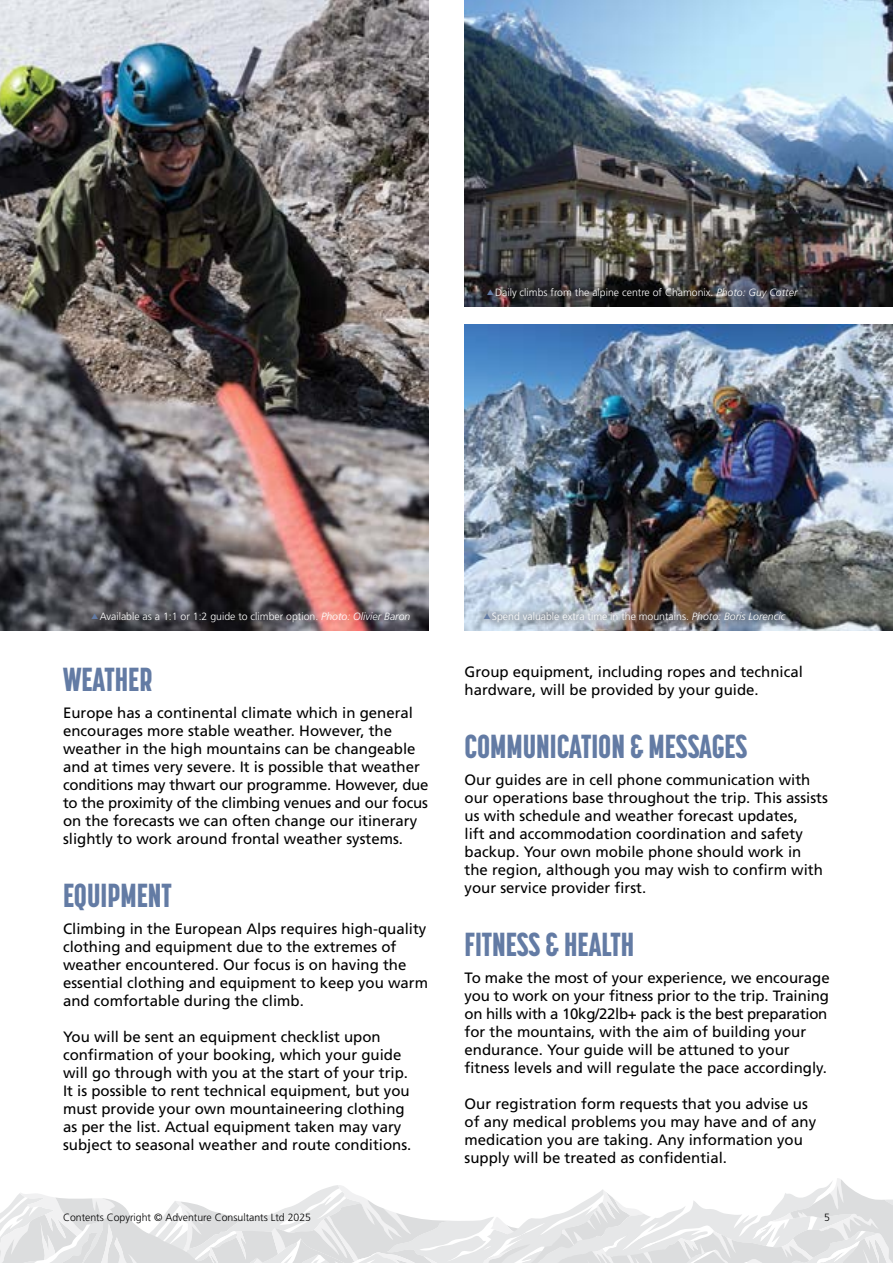
<style>
.page{position:relative;width:893px;height:1263px;background:#fff}
.page>*{position:absolute;margin:0;border:0;box-sizing:border-box;transform-origin:0 0}
.t1{font:800 33px "Korolev Compressed";color:#637ba4}
.t2{font:15px/18px "Frutiger LT Std";color:#000}
.t3{font:300 10.5px "Frutiger LT Std";color:#fff}
.t4{font:300 10.5px "Frutiger LT Std";color:#000}
.s1{font-style:italic}
</style>
<div class="page">
<svg style="left:0;top:1178px;width:893px;height:85px"></svg>
<img style="left:464px;top:0;width:429px;height:306px">
<img style="left:0;top:0;width:428px;height:630px">
<img style="left:464px;top:324px;width:429px;height:306px">
<div style="left:474px;top:602px;width:320px;height:29px;background:#fff;opacity:.75"></div>
<svg style="left:92px;top:613px;width:6px;height:6px"></svg>
<svg style="left:484px;top:613px;width:6px;height:6px"></svg>
<svg style="left:487px;top:289px;width:7px;height:6px"></svg>
<p class="t3" style="left:495px;top:287px;width:304px">Daily climbs from the alpine centre of Chamonix. <span class="s1">Photo: Guy Cotter</span></p>
<p class="t3" style="left:100px;top:611px;width:312px">Available as a 1:1 or 1:2 guide to climber option. <span class="s1">Photo: Olivier Baron</span></p>
<p class="t3" style="left:492px;top:611px;width:295px">Spend valuable extra time in the mountains. <span class="s1">Photo: Boris Lorencic</span></p>
<h1 class="t1" style="left:63px;top:660px;width:91px">WEATHER</h1>
<p class="t2" style="left:63px;top:704px;width:367px">Europe has a continental climate which in general encourages more stable weather. However, the weather in the high mountains can be changeable and at times very severe. It is possible that weather conditions may thwart our programme. However, due to the proximity of the climbing venues and our focus on the forecasts we can often change our itinerary slightly to work around frontal weather systems.</p>
<h1 class="t1" style="left:63px;top:876px;width:110px">EQUIPMENT</h1>
<p class="t2" style="left:63px;top:920px;width:367px">Climbing in the European Alps requires high-quality clothing and equipment due to the extremes of weather encountered. Our focus is on having the essential clothing and equipment to keep you warm and comfortable during the climb.</p>
<p class="t2" style="left:63px;top:1028px;width:350px">You will be sent an equipment checklist upon confirmation of your booking, which your guide will go through with you at the start of your trip.<br>It is possible to rent technical equipment, but you must provide your own mountaineering clothing as per the list. Actual equipment taken may vary subject to seasonal weather and route conditions.</p>
<p class="t2" style="left:464px;top:663px;width:340px">Group equipment, including ropes and technical hardware, will be provided by your guide.</p>
<h1 class="t1" style="left:464px;top:727px;width:284px">COMMUNICATION &amp; MESSAGES</h1>
<p class="t2" style="left:464px;top:771px;width:365px">Our guides are in cell phone communication with our operations base throughout the trip. This assists us with schedule and weather forecast updates,<br>lift and accommodation coordination and safety backup. Your own mobile phone should work in the region, although you may wish to confirm with your service provider first.</p>
<h1 class="t1" style="left:464px;top:925px;width:171px">FITNESS &amp; HEALTH</h1>
<p class="t2" style="left:464px;top:969px;width:367px">To make the most of your experience, we encourage you to work on your fitness prior to the trip. Training on hills with a 10kg/22lb+ pack is the best preparation for the mountains, with the aim of building your endurance. Your guide will be attuned to your fitness levels and will regulate the pace accordingly.</p>
<p class="t2" style="left:464px;top:1095px;width:353px">Our registration form requests that you advise us of any medical problems you may have and of any medication you are taking. Any information you supply will be treated as confidential.</p>
<p class="t4" style="left:63px;top:1211px;width:250px">Contents Copyright © Adventure Consultants Ltd 2025</p>
<p class="t4" style="left:824px;top:1211px;width:7px">5</p>
</div>
